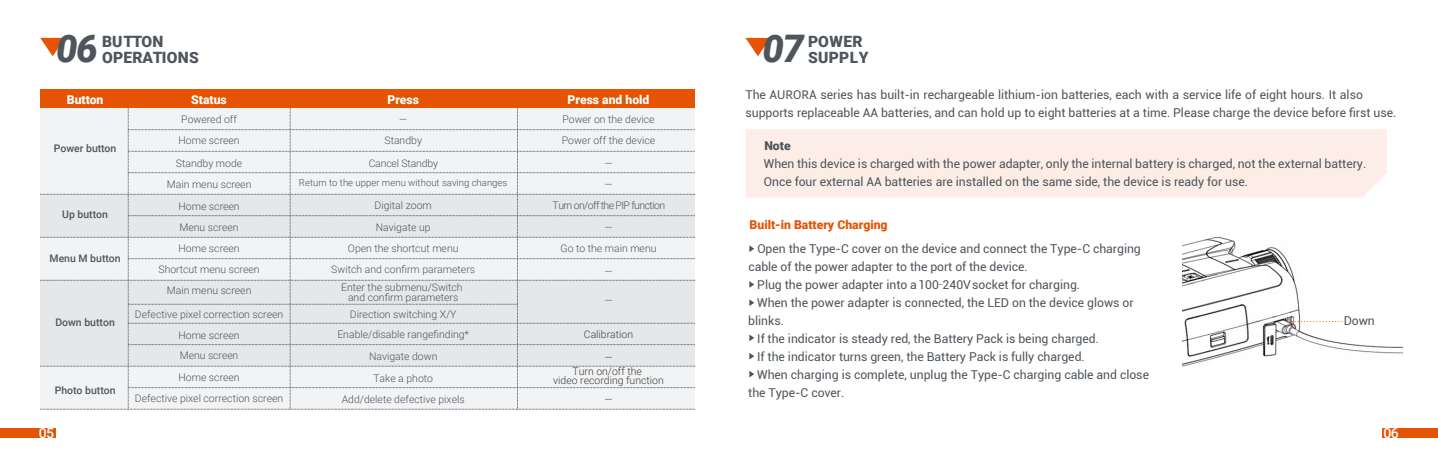
<style>
.page{position:relative;width:1438px;height:472px;background:#fff}
.page>*{position:absolute;margin:0;border:0;box-sizing:border-box;transform-origin:0 0}
.t1{font:italic 900 37.95px "Roboto";color:#4e555c}
.t2{font:900 15.6px/16.5px "Roboto";letter-spacing:.015em;color:#4e555c}
.t3{font:500 13.95px "Roboto";color:#fff}
.t4{font:12.15px/18px "Roboto";letter-spacing:-.005em;color:#4e555c}
.t5{font:900 12.15px "Roboto";color:#fff}
.t6{font:900 12.15px "Roboto";color:#e65403}
.t7{font:900 12.15px "Roboto";color:#4e555c}
.t8{font:300 10.5px/21.3px "Roboto";color:#4e555c;text-align:center}
.t9{font:500 10.5px "Roboto";color:#4e555c}
.t10{font:300 10.5px/22.5px "Roboto";color:#3e3e3f;text-align:center}
.t11{font:300 10.5px/21.8px "Roboto";letter-spacing:-.05em;color:#4e555c;text-align:center}
.t12{font:300 9.6px "Roboto";color:#4e555c}
.s1{font-family:"Alibaba Pu Hui Ti R";font-size:12.45px}
</style>
<div class="page">
<svg style="left:40px;top:38px;width:25px;height:18px"></svg>
<div style="left:0;top:428px;width:56px;height:10px;background:#e65403"></div>
<div style="left:1382px;top:428px;width:55px;height:10px;background:#e65403"></div>
<svg style="left:745px;top:38px;width:25px;height:18px"></svg>
<svg style="left:749px;top:245px;width:5px;height:7px"></svg>
<svg style="left:749px;top:281px;width:5px;height:7px"></svg>
<svg style="left:749px;top:353px;width:5px;height:7px"></svg>
<svg style="left:749px;top:335px;width:5px;height:6px"></svg>
<svg style="left:749px;top:371px;width:5px;height:6px"></svg>
<svg style="left:749px;top:299px;width:5px;height:7px"></svg>
<div style="left:40px;top:89px;width:655px;height:19px;background:#e65403"></div>
<svg style="left:40px;top:108px;width:655px;height:302px"></svg>
<div style="left:746px;top:129px;width:640px;height:69px;background:#fceee6"></div>
<img style="left:1182px;top:237px;width:219px;height:130px">
<svg style="left:1290px;top:319px;width:52px;height:4px"></svg>
<h1 class="t1" style="left:56px;top:22px;width:43px">06</h1>
<p class="t2" style="left:102px;top:32px;width:98px">BUTTON<br>OPERATIONS</p>
<p class="t5" style="left:67px;top:91px;width:38px">Button</p>
<p class="t5" style="left:191px;top:91px;width:37px">Status</p>
<p class="t5" style="left:387px;top:91px;width:33px">Press</p>
<p class="t5" style="left:567px;top:91px;width:83px">Press and hold</p>
<p class="t9" style="left:54px;top:141px;width:64px">Power button</p>
<p class="t9" style="left:62px;top:207px;width:47px">Up button</p>
<p class="t9" style="left:50px;top:250px;width:73px">Menu M button</p>
<p class="t9" style="left:55px;top:315px;width:61px">Down button</p>
<p class="t9" style="left:55px;top:382px;width:62px">Photo button</p>
<p class="t8" style="left:178px;top:108px;width:63px;text-align:left">Powered off<br>Home screen</p>
<p class="t8" style="left:158px;top:152px;width:103px">Standby mode<br>Main menu screen<br>Home screen<br>Menu screen<br>Home screen<br>Shortcut menu screen<br>Main menu screen</p>
<p class="t8" style="left:135px;top:303px;width:150px;line-height:20.5px">Defective pixel correction screen<br>Home screen<br>Menu screen</p>
<p class="t8" style="left:135px;top:366px;width:150px">Home screen<br>Defective pixel correction screen</p>
<p class="t8" style="left:384px;top:108px;width:39px">—<br>Standby</p>
<p class="t8" style="left:369px;top:152px;width:71px">Cancel Standby</p>
<p class="t12" style="left:299px;top:176px;width:210px">Return to the upper menu without saving changes</p>
<p class="t8" style="left:331px;top:194px;width:145px">Digital zoom<br>Navigate up<br>Open the shortcut menu<br>Switch and confirm parameters</p>
<p class="t8" style="left:341px;top:281px;width:123px;line-height:10.5px">Enter the submenu/Switch and confirm parameters</p>
<p class="t8" style="left:337px;top:303px;width:133px">Direction switching X/Y<br>Enable/disable rangefinding*<br>Navigate down<br>Take a photo<br>Add/delete defective pixels</p>
<p class="t8" style="left:561px;top:108px;width:95px;text-align:left">Power on the device<br>Power off the device</p>
<p class="t8" style="left:604px;top:173px;width:10px">—</p>
<p class="t8" style="left:604px;top:152px;width:10px">—</p>
<p class="t11" style="left:552px;top:194px;width:114px">Turn on/off the PIP function —<br>Go to the main menu</p>
<p class="t8" style="left:604px;top:260px;width:10px">—</p>
<p class="t8" style="left:604px;top:290px;width:10px">—</p>
<p class="t10" style="left:584px;top:323px;width:51px">Calibration —</p>
<p class="t10" style="left:553px;top:367px;width:112px;line-height:9px">Turn on/off the<br>video recording function</p>
<p class="t10" style="left:604px;top:387px;width:10px">—</p>
<h1 class="t1" style="left:762px;top:22px;width:43px">07</h1>
<p class="t2" style="left:808px;top:32px;width:56px">POWER</p>
<p class="t2" style="left:808px;top:49px;width:62px">SUPPLY</p>
<p class="t4" style="left:745px;top:85px;width:652px">The AU<span class="s1">R</span>O<span class="s1">R</span>A series has built-in rechargeable lithium-ion batteries, each with a service life of eight hours. It also supports replaceable AA batteries, and can hold up to eight batteries at a time. Please charge the device before first use.</p>
<p class="t7" style="left:764px;top:137px;width:28px">Note</p>
<p class="t4" style="left:763px;top:154px;width:604px">When this device is charged with the power adapter, only the internal battery is charged, not the external battery.<br>Once four external AA batteries are installed on the same side, the device is ready for use.</p>
<p class="t6" style="left:749px;top:217px;width:139px">Built-in Battery Charging</p>
<p class="t4" style="left:757px;top:239px;width:385px">Open the Type-C cover on the device and connect the Type-C charging</p>
<p class="t4" style="left:748px;top:257px;width:281px">cable of the power adapter to the port of the device.</p>
<p class="t4" style="left:757px;top:275px;width:324px">Plug the power adapter into a100<sup>-</sup>240Vsocket for charging.</p>
<p class="t4" style="left:757px;top:293px;width:378px">When the power adapter is connected, the LED on the device glows or</p>
<p class="t4" style="left:748px;top:311px;width:37px">blinks.</p>
<p class="t4" style="left:757px;top:329px;width:343px">If the indicator is steady red, the Battery Pack is being charged.</p>
<p class="t4" style="left:757px;top:347px;width:329px">If the indicator turns green, the Battery Pack is fully charged.</p>
<p class="t4" style="left:757px;top:365px;width:393px">When charging is complete, unplug the Type-C charging cable and close</p>
<p class="t4" style="left:748px;top:383px;width:98px">the Type-C cover.</p>
<p class="t4" style="left:1343px;top:311px;width:32px">Down</p>
<p class="t3" style="left:39px;top:423px;width:17px">05</p>
<p class="t3" style="left:1383px;top:423px;width:17px">06</p>
</div>
